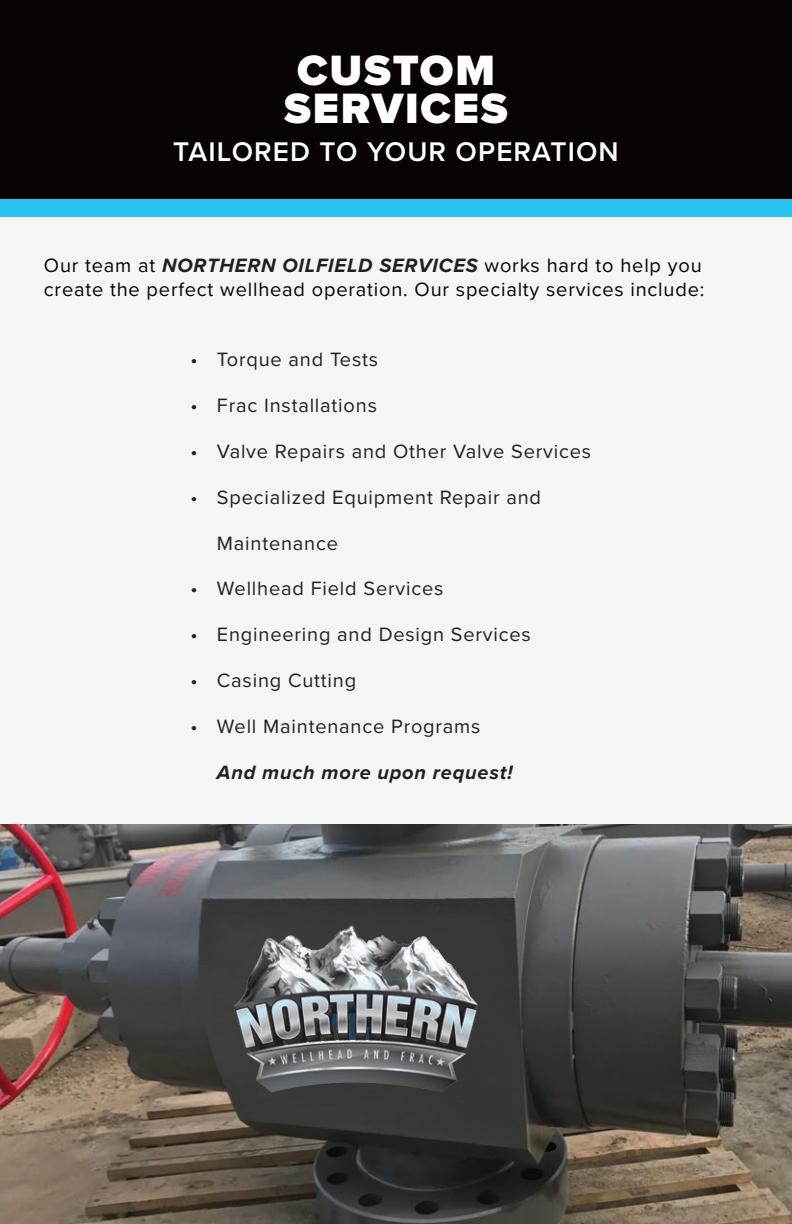
<style>
.page{position:relative;width:792px;height:1224px;background:#fff}
.page>*{position:absolute;margin:0;border:0;box-sizing:border-box;transform-origin:0 0}
.t1{font:900 44px/38px "Proxima Nova";letter-spacing:.04em;color:#fff}
.t2{font:600 28px "Proxima Nova";letter-spacing:.04em;color:#fff}
.t3{font:20px "Proxima Nova";letter-spacing:.04em;color:#231f20}
.t4{font:20px/23.6px "Proxima Nova";letter-spacing:.04em;color:#080302}
.t5{font:italic 700 20px "Proxima Nova";letter-spacing:.04em;color:#231f20}
.s1{font-weight:700;font-style:italic;color:#231f20}
</style>
<div class="page">
<img style="left:0;top:824px;width:792px;height:400px">
<div style="left:0;top:160px;width:792px;height:664px;background:#f4f5f4"></div>
<div style="left:0;top:0;width:792px;height:200px;background:#080302"></div>
<div style="left:0;top:200px;width:792px;height:17px;background:#27c3f3"></div>
<img style="left:230px;top:923px;width:253px;height:170px">
<h1 class="t1" style="left:284px;top:51px;width:225px">CUSTOM<br>SERVICES</h1>
<h2 class="t2" style="left:173px;top:131px;width:447px">TAILORED TO YOUR OPERATION</h2>
<p class="t4" style="left:44px;top:253px;width:662px">Our team at <span class="s1">NORTHERN OILFIELD SERVICES</span> works hard to help you create the perfect wellhead operation. Our specialty services include:</p>
<p class="t3" style="left:190px;top:345px;width:189px">• Torque and Tests</p>
<p class="t3" style="left:190px;top:391px;width:188px">• Frac Installations</p>
<p class="t3" style="left:190px;top:436px;width:402px">• Valve Repairs and Other Valve Services</p>
<p class="t3" style="left:190px;top:482px;width:352px">• Specialized Equipment Repair and</p>
<p class="t3" style="left:217px;top:528px;width:123px">Maintenance</p>
<p class="t3" style="left:190px;top:574px;width:255px">• Wellhead Field Services</p>
<p class="t3" style="left:190px;top:620px;width:342px">• Engineering and Design Services</p>
<p class="t3" style="left:190px;top:666px;width:167px">• Casing Cutting</p>
<p class="t3" style="left:190px;top:711px;width:292px">• Well Maintenance Programs</p>
<p class="t5" style="left:217px;top:757px;width:297px">And much more upon request!</p>
</div>
